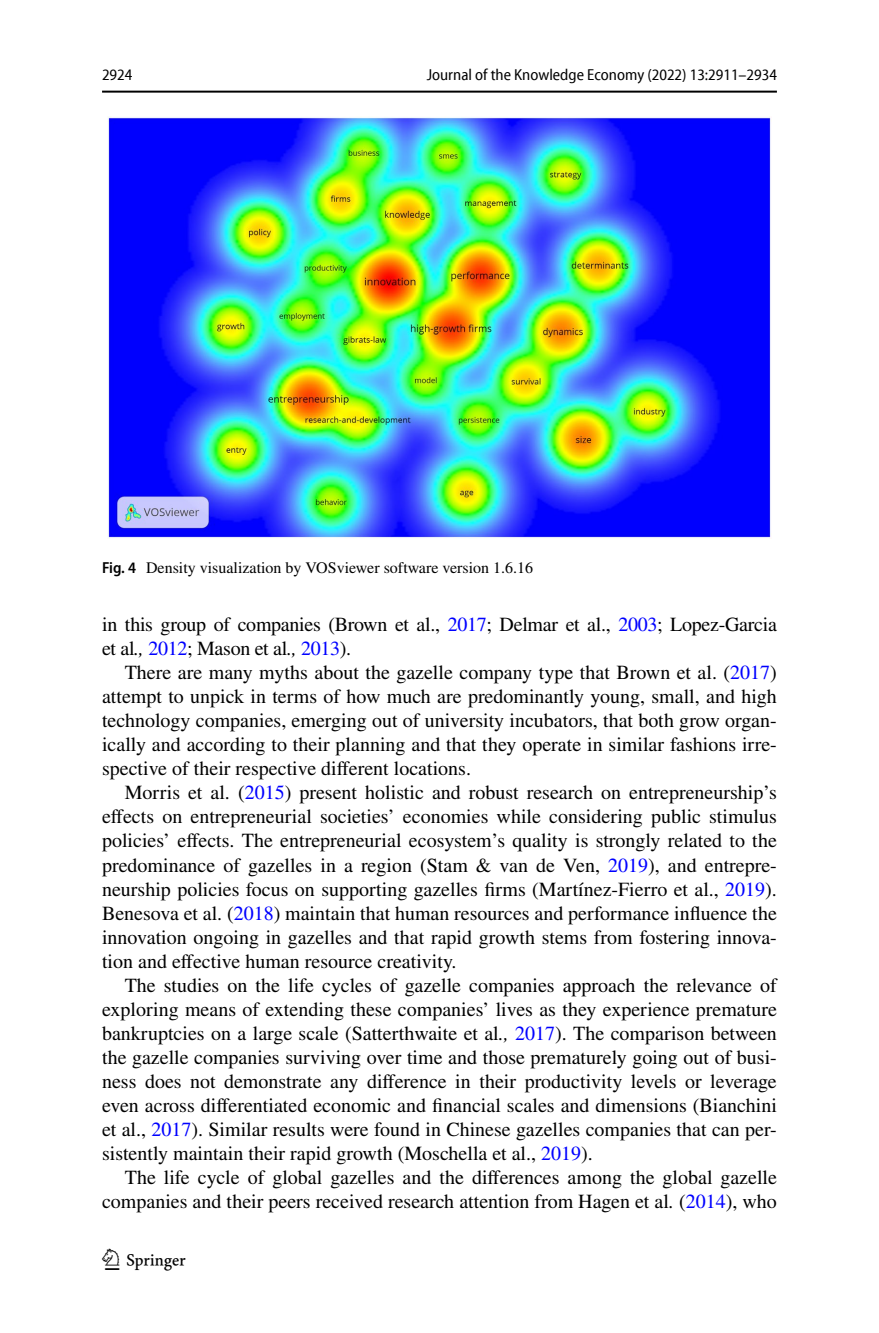
<style>
.page{position:relative;width:879px;height:1333px;background:#fff}
.page>*{position:absolute;margin:0;border:0;box-sizing:border-box;transform-origin:0 0}
.t1{font:30px "Springnew Regular 4";color:#000}
.t2{font:20px/24px "STIX";color:#000;text-align:justify}
.t3{font:16px "STIX";color:#000}
.t4{font:semi-condensed 16px "Myriad Pro Unic";color:#000}
.s1{font-family:"Myriad Pro";font-weight:600;font-stretch:semi-condensed}
.s2{color:#00f}
.s3{font-style:italic}
</style>
<div class="page">
<hr style="left:102px;top:91px;width:675px;height:2px;background:#000">
<img style="left:108px;top:116px;width:663px;height:422px">
<p class="t4" style="left:102px;top:69px;width:32px">2924</p>
<p class="t4" style="left:427px;top:69px;width:352px">Journal of the Knowledge Economy (2022) 13:2911–2934</p>
<p class="t3" style="left:102px;top:557px;width:433px"><span class="s1">Fig. 4</span> Density visualization by VOSviewer software version 1.6.16</p>
<p class="t2" style="left:102px;top:614px;width:676px">in this group of companies (Brown et al., <span class="s2">2017</span>; Delmar et al., <span class="s2">2003</span>; Lopez-Garcia et al<span class="s3">.,</span> <span class="s2">2012</span>; Mason et al<span class="s3">.,</span> <span class="s2">2013</span>).</p>
<p class="t2" style="left:102px;top:662px;width:676px;text-indent:23px">There are many myths about the gazelle company type that Brown et al. (<span class="s2">2017</span>) attempt to unpick in terms of how much are predominantly young, small, and high technology companies, emerging out of university incubators, that both grow organ&shy;ically and according to their planning and that they operate in similar fashions irre&shy;spective of their respective different locations.</p>
<p class="t2" style="left:102px;top:782px;width:676px;text-indent:23px">Morris et al. (<span class="s2">2015</span>) present holistic and robust research on entrepreneurship’s effects on entrepreneurial societies’ economies while considering public stimulus policies’ effects. The entrepreneurial ecosystem’s quality is strongly related to the predominance of gazelles in a region (Stam &amp; van de Ven, <span class="s2">2019</span>), and entrepre&shy;neurship policies focus on supporting gazelles firms (Martínez-Fierro et al., <span class="s2">2019</span>).<br>Benesova et al. (<span class="s2">2018</span>) maintain that human resources and performance influence the innovation ongoing in gazelles and that rapid growth stems from fostering innova&shy;tion and effective human resource creativity.</p>
<p class="t2" style="left:102px;top:974px;width:676px;text-indent:23px">The studies on the life cycles of gazelle companies approach the relevance of exploring means of extending these companies’ lives as they experience premature bankruptcies on a large scale (Satterthwaite et al<span class="s3">.,</span> <span class="s2">2017</span>). The comparison between the gazelle companies surviving over time and those prematurely going out of busi&shy;ness does not demonstrate any difference in their productivity levels or leverage even across differentiated economic and financial scales and dimensions (Bianchini et al., <span class="s2">2017</span>). Similar results were found in Chinese gazelles companies that can per&shy;sistently maintain their rapid growth (Moschella et al., <span class="s2">2019</span>).</p>
<p class="t2" style="left:102px;top:1166px;width:676px;text-align:right">The life cycle of global gazelles and the differences among the global gazelle companies and their peers received research attention from Hagen et al<span class="s3">.</span> (<span class="s2">2014</span>), who</p>
<h1 class="t1" style="left:105px;top:1248px;width:83px">1 3</h1>
</div>
